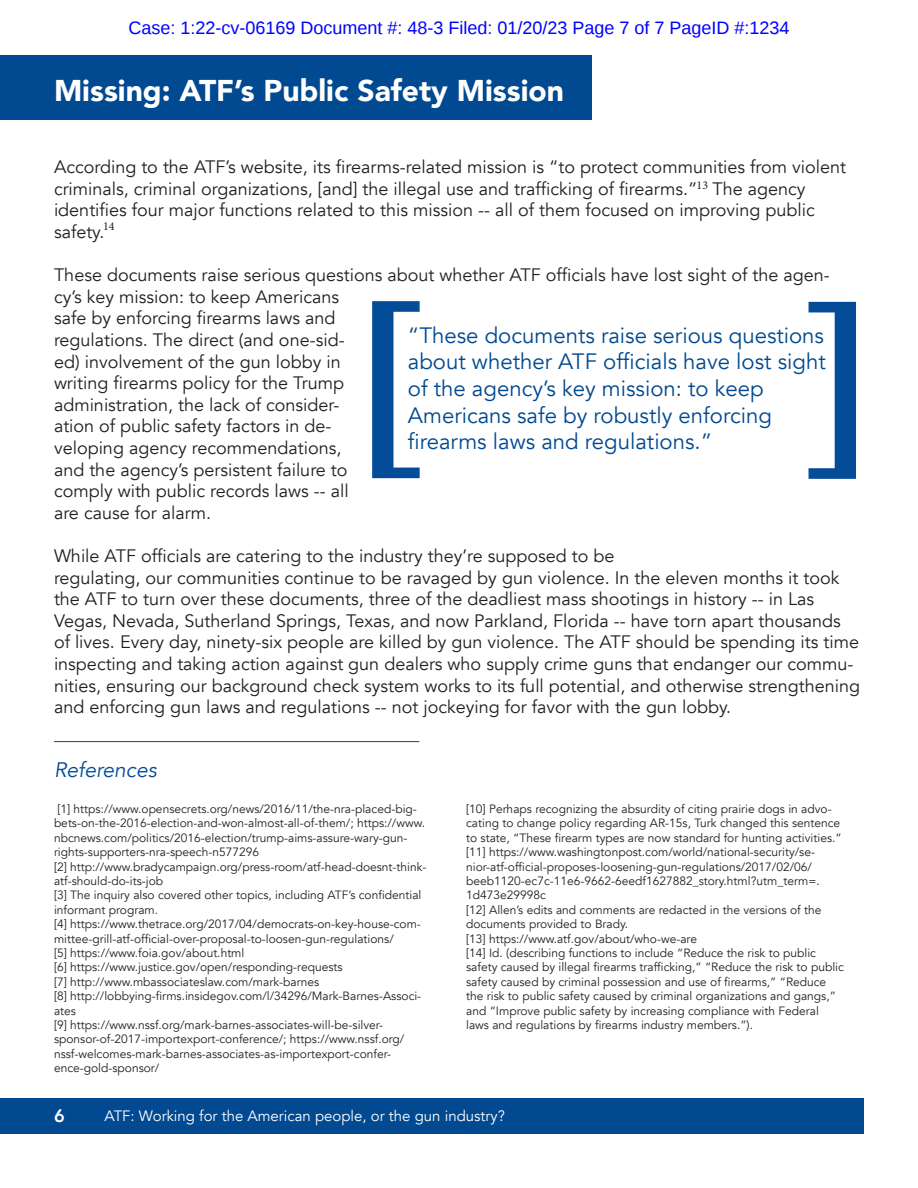
<style>
.page{position:relative;width:918px;height:1188px;background:#fff}
.page>*{position:absolute;margin:0;border:0;box-sizing:border-box;transform-origin:0 0}
.t1{font:221.85px "Trade Gothic LT Std Bd Cn 20";color:#044b98}
.t2{font:900 30px "Avenir";color:#fff}
.t3{font:22.2px/26.5px "Avenir";color:#014990}
.t4{font:italic 21px "Avenir";color:#044b98}
.t5{font:18px/21.6px "Avenir";color:#231f20}
.t6{font:18px "Liberation Sans";color:#00f}
.t7{font:800 18px "Avenir";color:#fff}
.t8{font:15px "Avenir";color:#fff}
.t9{font:12px/14.4px "Avenir";color:#231f20}
.t10{font:12px "Minion Pro";color:#231f20}
</style>
<div class="page">
<div style="left:0;top:56px;width:592px;height:64px;background:#014990"></div>
<div style="left:0;top:1098px;width:864px;height:36px;background:#014990"></div>
<hr style="left:54px;top:741px;width:365px;height:1px;background:#044b98">
<h3 class="t6" style="left:129px;top:21px;width:662px">Case: 1:22-cv-06169 Document #: 48-3 Filed: 01/20/23 Page 7 of 7 PageID #:1234</h3>
<h2 class="t2" style="left:54px;top:65px;width:512px">Missing: ATF’s Public Safety Mission</h2>
<p class="t5" style="left:54px;top:157px;width:794px">According to the ATF’s website, its firearms-related mission is “to protect communities from violent criminals, criminal organizations, [and] the illegal use and trafficking of firearms.” The agency identifies four major functions related to this mission -- all of them focused on improving public safety.</p>
<p class="t5" style="left:54px;top:265px;width:777px">These documents raise serious questions about whether ATF officials have lost sight of the agen&shy;cy’s key mission: to keep Americans<br>safe by enforcing firearms laws and<br>regulations. The direct (and one-sid-<br>ed) involvement of the gun lobby in<br>writing firearms policy for the Trump<br>administration, the lack of consider-<br>ation of public safety factors in de-<br>veloping agency recommendations,<br>and the agency’s persistent failure to<br>comply with public records laws -- all<br>are cause for alarm.</p>
<p class="t5" style="left:54px;top:545px;width:808px">While ATF officials are catering to the industry they’re supposed to be<br>regulating, our communities continue to be ravaged by gun violence. In the eleven months it took the ATF to turn over these documents, three of the deadliest mass shootings in history -- in Las Vegas, Nevada, Sutherland Springs, Texas, and now Parkland, Florida -- have torn apart thousands of lives. Every day, ninety-six people are killed by gun violence. The ATF should be spending its time inspecting and taking action against gun dealers who supply crime guns that endanger our commu&shy;nities, ensuring our background check system works to its full potential, and otherwise strengthening and enforcing gun laws and regulations -- not jockeying for favor with the gun lobby.</p>
<p class="t10" style="left:697px;top:177px;width:13px">13</p>
<p class="t10" style="left:103px;top:218px;width:13px">14</p>
<h1 class="t1" style="left:364px;top:247px;width:63px">[</h1>
<h1 class="t1" style="left:864px;top:533px;width:63px;rotate:-180deg">[</h1>
<h3 class="t3" style="left:408px;top:322px;width:419px">“These documents raise serious questions about whether ATF officials have lost sight of the agency’s key mission: to keep Americans safe by robustly enforcing</h3>
<h3 class="t3" style="left:408px;top:429px;width:306px">firearms laws and regulations.”</h3>
<h3 class="t4" style="left:54px;top:757px;width:104px">References</h3>
<p class="t9" style="left:54px;top:802px;width:374px">[1] https://www.opensecrets.org/news/2016/11/the-nra-placed-big&shy;bets-on-the-2016-election-and-won-almost-all-of-them/; https://www. nbcnews.com/politics/2016-election/trump-aims-assure-wary-gun&shy;rights-supporters-nra-speech-n577296<br>[2] http://www.bradycampaign.org/press-room/atf-head-doesnt-think&shy;atf-should-do-its-job<br>[3] The inquiry also covered other topics, including ATF’s confidential informant program.<br>[4] https://www.thetrace.org/2017/04/democrats-on-key-house-com&shy;mittee-grill-atf-official-over-proposal-to-loosen-gun-regulations/<br>[5] https://www.foia.gov/about.html<br>[6] https://www.justice.gov/open/responding-requests<br>[7] http://www.mbassociateslaw.com/mark-barnes<br>[8] http://lobbying-firms.insidegov.com/l/34296/Mark-Barnes-Associ&shy;ates<br>[9] https://www.nssf.org/mark-barnes-associates-will-be-silver&shy;sponsor-of-2017-importexport-conference/; https://www.nssf.org/ nssf-welcomes-mark-barnes-associates-as-importexport-confer&shy;ence-gold-sponsor/</p>
<p class="t9" style="left:466px;top:802px;width:379px">[10] Perhaps recognizing the absurdity of citing prairie dogs in advo&shy;cating to change policy regarding AR-15s, Turk changed this sentence to state, “These firearm types are now standard for hunting activities.” [11] https://www.washingtonpost.com/world/national-security/se&shy;nior-atf-official-proposes-loosening-gun-regulations/2017/02/06/ beeb1120-ec7c-11e6-9662-6eedf1627882_story.html?utm_term=.<br>1d473e29998c<br>[12] Allen’s edits and comments are redacted in the versions of the documents provided to Brady.<br>[13] https://www.atf.gov/about/who-we-are<br>[14] Id. (describing functions to include “Reduce the risk to public safety caused by illegal firearms trafficking,” “Reduce the risk to public safety caused by criminal possession and use of firearms,” “Reduce the risk to public safety caused by criminal organizations and gangs,” and “Improve public safety by increasing compliance with Federal laws and regulations by firearms industry members.”).</p>
<h3 class="t7" style="left:54px;top:1101px;width:12px">6</h3>
<p class="t8" style="left:104px;top:1106px;width:402px">ATF: Working for the American people, or the gun industry?</p>
</div>
